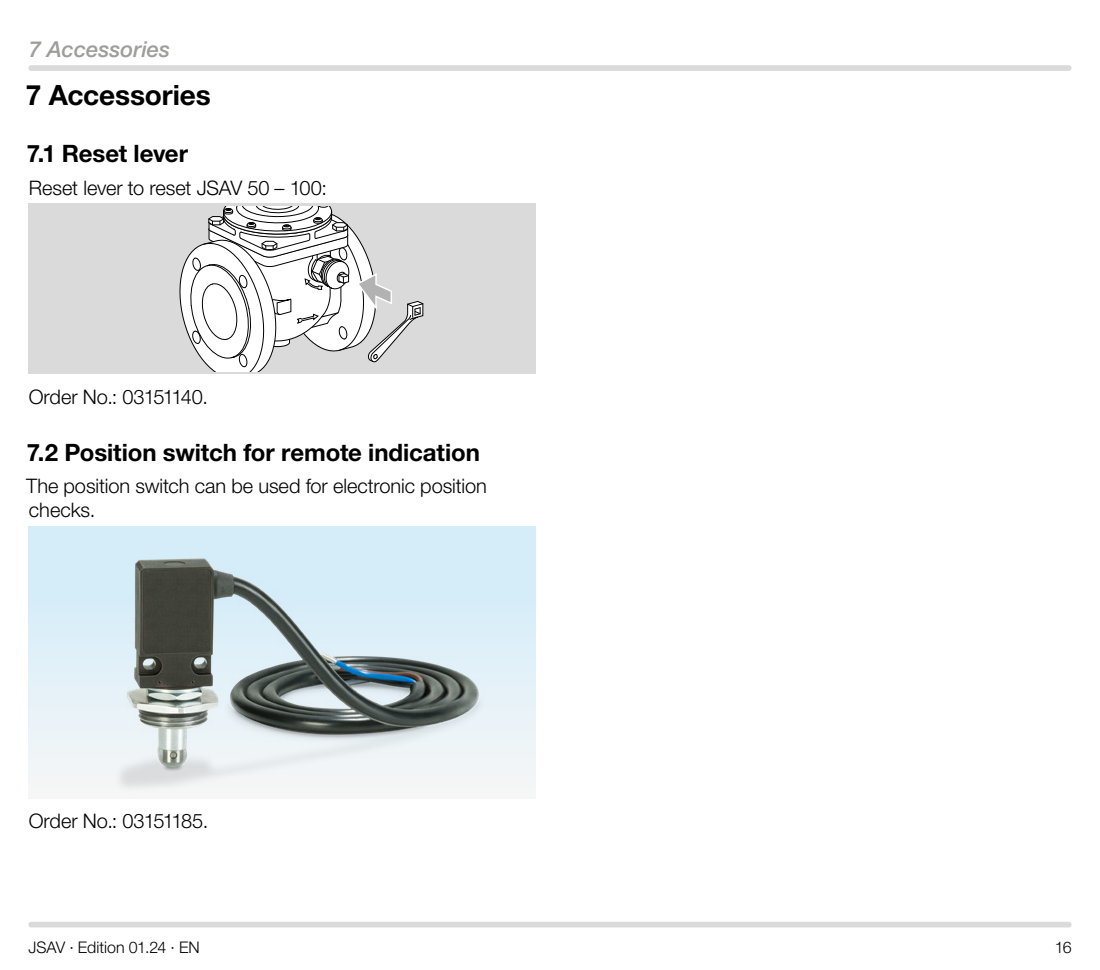
<style>
.page{position:relative;width:1100px;height:970px;background:#fff}
.page>*{position:absolute;margin:0;border:0;box-sizing:border-box;transform-origin:0 0}
.t1{font:700 28px "Helvetica Neue LT Pro";letter-spacing:-.005em;color:#000}
.t2{font:700 24px "Helvetica Neue LT Pro";letter-spacing:-.005em;color:#000}
.t3{font:italic 500 22px "Helvetica Neue LT Pro";color:#9d9d9c}
.t4{font:300 20px/24px "Helvetica Neue LT Pro";letter-spacing:-.005em;color:#000}
.t5{font:300 16px "Helvetica Neue LT Pro";letter-spacing:-.005em;color:#000}
</style>
<div class="page">
<div style="left:31px;top:921px;width:1038px;height:6px;background:#dadada"></div>
<div style="left:31px;top:65px;width:1038px;height:6px;background:#dadada"></div>
<div style="left:28px;top:204px;width:508px;height:170px;background:#dadada"></div>
<svg style="left:179px;top:206px;width:245px;height:165px"></svg>
<div style="left:28px;top:526px;width:508px;height:272px;background:linear-gradient(to bottom,#ceebfa,#f5f6f7)"></div>
<img style="left:70px;top:526px;width:424px;height:272px">
<p class="t3" style="left:28px;top:36px;width:143px">7 Accessories</p>
<h1 class="t1" style="left:26px;top:78px;width:186px">7 Accessories</h1>
<p class="t2" style="left:27px;top:139px;width:163px">7.1 Reset lever</p>
<p class="t4" style="left:29px;top:175px;width:300px">Reset lever to reset JSAV 50 – 100:</p>
<p class="t4" style="left:29px;top:384px;width:181px">Order No.: 03151140.</p>
<p class="t2" style="left:27px;top:437px;width:455px">7.2 Position switch for remote indication</p>
<p class="t4" style="left:26px;top:474px;width:462px">The position switch can be used for electronic position checks.</p>
<p class="t4" style="left:29px;top:808px;width:181px">Order No.: 03151185.</p>
<p class="t5" style="left:28px;top:937px;width:173px">JSAV · Edition 01.24 · EN</p>
<p class="t5" style="left:1055px;top:937px;width:18px">16</p>
</div>
